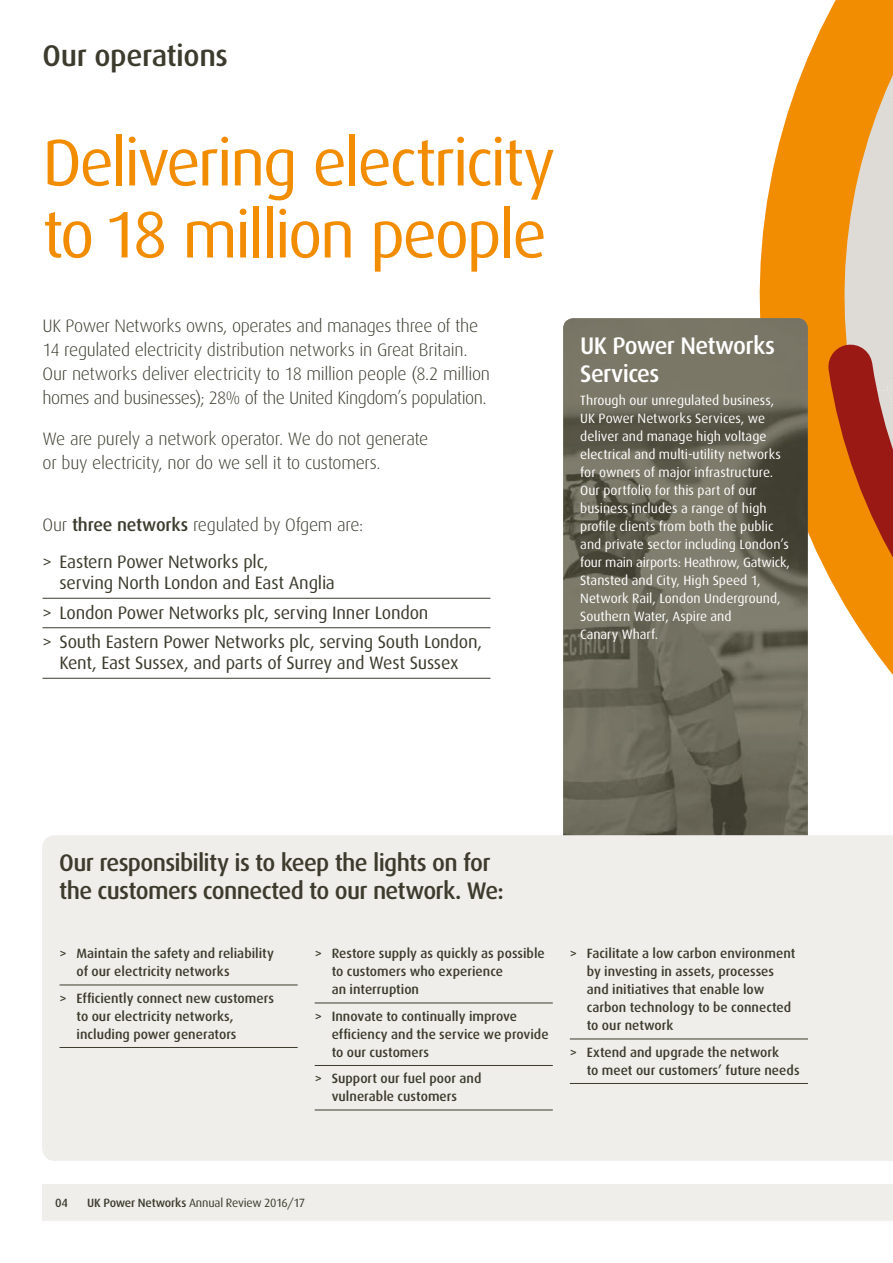
<style>
.page{position:relative;width:893px;height:1263px;background:#fff}
.page>*{position:absolute;margin:0;border:0;box-sizing:border-box;transform-origin:0 0}
.t1{font:66px/72px "Dax";letter-spacing:-.04em;color:#f28c00}
.t2{font:500 30px "Dax";letter-spacing:-.015em;color:#3c3b2d}
.t3{font:500 24px/28.5px "Dax";letter-spacing:-.03em;color:#3c3b2d}
.t4{font:500 24px/28.5px "Dax";letter-spacing:-.03em;color:#fff}
.t5{font:300 18px/24px "Dax";letter-spacing:-.02em;color:#3c3b2d}
.t6{font:18px/29.5px "Dax";letter-spacing:-.015em;color:#3c3b2d}
.t7{font:500 13.5px/18px "Dax";color:#3c3b2d}
.t8{font:13.5px/18px "Dax";color:#fff}
.t9{font:12px "Dax";letter-spacing:-.02em;color:#3c3b2d}
.t10{font:500 12px "Dax";color:#3c3b2d}
.s1{font-weight:300}
.s2{font-weight:500}
</style>
<div class="page">
<svg style="left:759px;top:0;width:134px;height:318px"></svg>
<img style="left:563px;top:318px;width:237px;height:517px">
<div style="left:42px;top:835px;width:851px;height:326px;background:#efeeea"></div>
<svg style="left:800px;top:316px;width:93px;height:535px"></svg>
<hr style="left:43px;top:598px;width:447px;height:1px;background:#3c3b2d">
<hr style="left:43px;top:627px;width:447px;height:1px;background:#3c3b2d">
<hr style="left:43px;top:678px;width:447px;height:1px;background:#3c3b2d">
<hr style="left:60px;top:984px;width:238px;height:1px;background:#3c3b2d">
<hr style="left:60px;top:1047px;width:238px;height:1px;background:#3c3b2d">
<hr style="left:315px;top:1002px;width:238px;height:1px;background:#3c3b2d">
<hr style="left:315px;top:1065px;width:238px;height:1px;background:#3c3b2d">
<hr style="left:315px;top:1109px;width:238px;height:1px;background:#3c3b2d">
<hr style="left:570px;top:1038px;width:238px;height:1px;background:#3c3b2d">
<hr style="left:570px;top:1083px;width:238px;height:1px;background:#3c3b2d">
<div style="left:43px;top:1184px;width:850px;height:36px;background:#efeeea"></div>
<h2 class="t2" style="left:43px;top:38px;width:187px">Our operations</h2>
<h1 class="t1" style="left:43px;top:127px;width:514px">Delivering electricity to 18 million people</h1>
<p class="t5" style="left:43px;top:314px;width:449px">UK Power Networks owns, operates and manages three of the 14 regulated electricity distribution networks in Great Britain.<br>Our networks deliver electricity to 18 million people (8.2 million homes and businesses); 28% of the United Kingdom’s population.</p>
<h3 class="t5" style="left:43px;top:427px;width:387px">We are purely a network operator. We do not generate or buy electricity, nor do we sell it to customers.</h3>
<h3 class="t6" style="left:43px;top:506px;width:322px;line-height:37.5px"><span class="s1">Our</span> <span class="s2">three networks</span> <span class="s1">regulated by Ofgem are: </span>&gt; Eastern Power Networks plc,</h3>
<h3 class="t6" style="left:43px;top:568px;width:441px;text-indent:17px">serving North London and East Anglia<br>&gt; London Power Networks plc, serving Inner London<br>&gt; South Eastern Power Networks plc, serving South London,</h3>
<h3 class="t6" style="left:60px;top:648px;width:401px">Kent, East Sussex, and parts of Surrey and West Sussex</h3>
<h3 class="t4" style="left:580px;top:331px;width:196px">UK Power Networks<br>Services</h3>
<p class="t8" style="left:580px;top:391px;width:211px">Through our unregulated business, UK Power Networks Services, we deliver and manage high voltage electrical and multi-utility networks for owners of major infrastructure.<br>Our portfolio for this part of our business includes a range of high profile clients from both the public and private sector including London’s four main airports: Heathrow, Gatwick, Stansted and City, High Speed 1, Network Rail, London Underground, Southern Water, Aspire and<br>Canary Wharf.</p>
<h3 class="t3" style="left:59px;top:848px;width:446px">Our responsibility is to keep the lights on for the customers connected to our network. We:</h3>
<p class="t7" style="left:77px;top:944px;width:199px;text-indent:-17px">&gt; Maintain the safety and reliability of our electricity networks</p>
<p class="t7" style="left:77px;top:989px;width:199px;text-indent:-17px">&gt; Efficiently connect new customers to our electricity networks, including power generators</p>
<p class="t7" style="left:332px;top:944px;width:215px;text-indent:-17px">&gt; Restore supply as quickly as possible to customers who experience<br>an interruption</p>
<p class="t7" style="left:332px;top:1007px;width:218px;text-indent:-17px">&gt; Innovate to continually improve efficiency and the service we provide to our customers</p>
<p class="t7" style="left:315px;top:1069px;width:168px;text-align:center">&gt; Support our fuel poor and vulnerable customers</p>
<p class="t7" style="left:587px;top:944px;width:210px;text-indent:-17px">&gt; Facilitate a low carbon environment by investing in assets, processes and initiatives that enable low carbon technology to be connected to our network</p>
<p class="t7" style="left:587px;top:1043px;width:214px;text-indent:-17px">&gt; Extend and upgrade the network<br>to meet our customers’ future needs</p>
<p class="t10" style="left:55px;top:1196px;width:14px">04</p>
<p class="t9" style="left:87px;top:1196px;width:220px"><span class="s2">UK Power Networks</span> Annual Review 2016/17</p>
</div>
